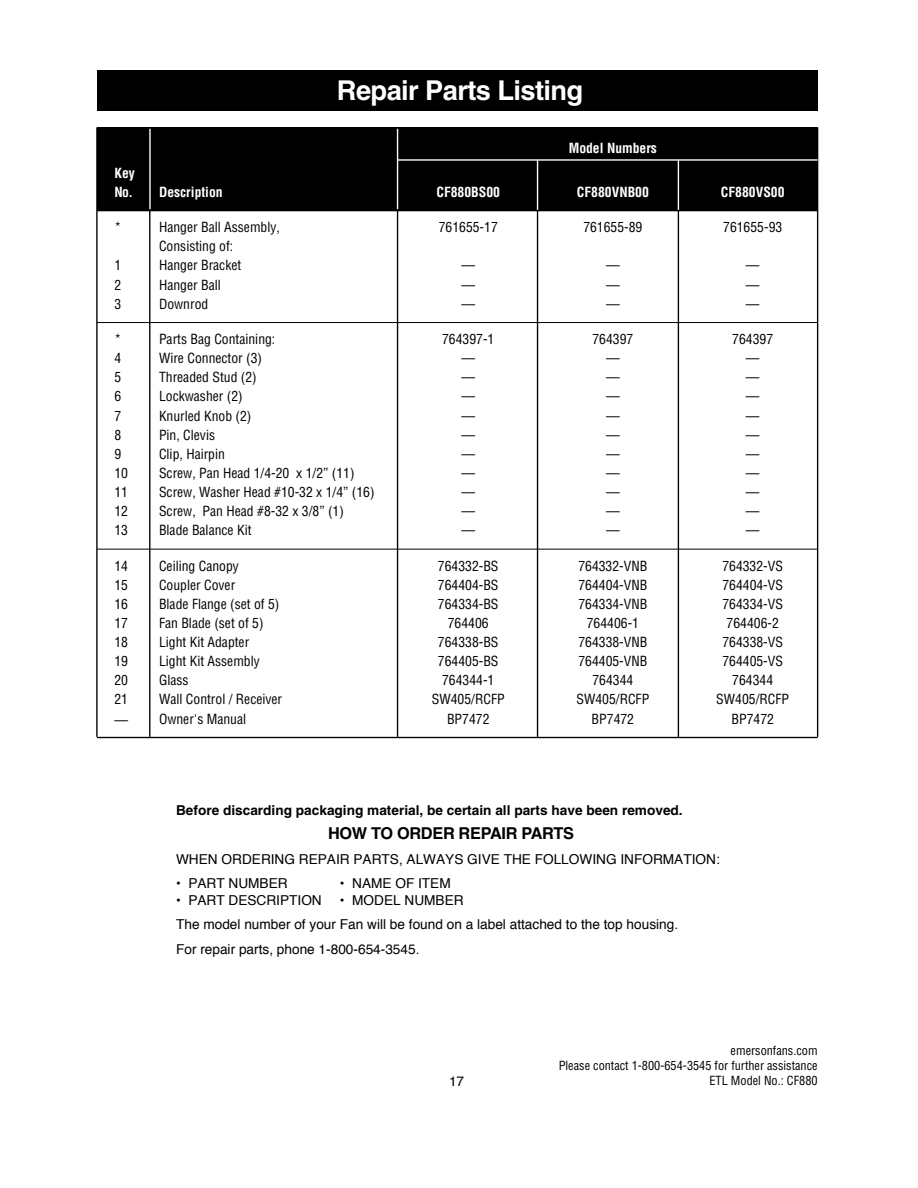
<style>
.page{position:relative;width:918px;height:1188px;background:#fff}
.page>*{position:absolute;margin:0;border:0;box-sizing:border-box;transform-origin:0 0}
.t1{font:700 27.3px "Helvetica";letter-spacing:-.02em;color:#fff}
.t2{font:700 16.35px "Helvetica";letter-spacing:-.02em;color:#000}
.t3{font:condensed 13.65px "Helvetica";color:#000}
.t4{font:13.65px/24.6px "Helvetica";color:#000}
.t5{font:700 13.65px "Helvetica";color:#000}
.t6{font:700 condensed 13.65px/19px "Helvetica";color:#fff}
.t7{font:condensed 12.3px/15px "Helvetica";color:#000;text-align:right}
</style>
<div class="page">
<div style="left:97px;top:127px;width:721px;height:83px;background:#000"></div>
<div style="left:97px;top:70px;width:721px;height:41px;background:#000"></div>
<hr style="left:397px;top:127px;width:1px;height:610px;background:#000">
<hr style="left:537px;top:160px;width:1px;height:577px;background:#000">
<hr style="left:678px;top:160px;width:1px;height:577px;background:#000">
<hr style="left:149px;top:127px;width:1px;height:610px;background:#000">
<hr style="left:96px;top:127px;width:2px;height:610px;background:#000">
<hr style="left:817px;top:127px;width:1px;height:610px;background:#000">
<hr style="left:398px;top:159px;width:420px;height:2px;background:#fff">
<hr style="left:149px;top:129px;width:2px;height:80px;background:#fff">
<hr style="left:397px;top:129px;width:1px;height:80px;background:#fff">
<hr style="left:537px;top:160px;width:1px;height:50px;background:#fff">
<hr style="left:678px;top:160px;width:1px;height:50px;background:#fff">
<hr style="left:97px;top:210px;width:721px;height:1px;background:#000">
<hr style="left:97px;top:322px;width:721px;height:1px;background:#000">
<hr style="left:97px;top:549px;width:721px;height:1px;background:#000">
<hr style="left:97px;top:737px;width:721px;height:1px;background:#000">
<h1 class="t1" style="left:337px;top:80px;width:248px">Repair Parts Listing</h1>
<p class="t6" style="left:114px;top:164px;width:110px">Key<br>No. Description</p>
<p class="t6" style="left:569px;top:140px;width:90px">Model Numbers</p>
<p class="t6" style="left:436px;top:183px;width:65px">CF880BS00</p>
<p class="t6" style="left:577px;top:183px;width:74px">CF880VNB00</p>
<p class="t6" style="left:721px;top:183px;width:65px">CF880VS00</p>
<p class="t3" style="left:114px;top:222px;width:8px">*</p>
<p class="t3" style="left:159px;top:222px;width:122px">Hanger Ball Assembly,</p>
<p class="t3" style="left:439px;top:222px;width:61px">761655-17</p>
<p class="t3" style="left:583px;top:222px;width:61px">761655-89</p>
<p class="t3" style="left:723px;top:222px;width:61px">761655-93</p>
<p class="t3" style="left:159px;top:241px;width:76px">Consisting of:</p>
<p class="t3" style="left:114px;top:260px;width:8px">1</p>
<p class="t3" style="left:159px;top:260px;width:84px">Hanger Bracket</p>
<p class="t3" style="left:461px;top:260px;width:15px">—</p>
<p class="t3" style="left:606px;top:260px;width:15px">—</p>
<p class="t3" style="left:746px;top:260px;width:15px">—</p>
<p class="t3" style="left:114px;top:279px;width:8px">2</p>
<p class="t3" style="left:159px;top:279px;width:63px">Hanger Ball</p>
<p class="t3" style="left:461px;top:279px;width:15px">—</p>
<p class="t3" style="left:606px;top:279px;width:15px">—</p>
<p class="t3" style="left:746px;top:279px;width:15px">—</p>
<p class="t3" style="left:114px;top:298px;width:8px">3</p>
<p class="t3" style="left:159px;top:298px;width:51px">Downrod</p>
<p class="t3" style="left:461px;top:298px;width:15px">—</p>
<p class="t3" style="left:606px;top:298px;width:15px">—</p>
<p class="t3" style="left:746px;top:298px;width:15px">—</p>
<p class="t3" style="left:114px;top:334px;width:8px">*</p>
<p class="t3" style="left:159px;top:334px;width:118px">Parts Bag Containing:</p>
<p class="t3" style="left:442px;top:334px;width:54px">764397-1</p>
<p class="t3" style="left:592px;top:334px;width:42px">764397</p>
<p class="t3" style="left:732px;top:334px;width:42px">764397</p>
<p class="t3" style="left:114px;top:353px;width:8px">4</p>
<p class="t3" style="left:159px;top:353px;width:105px">Wire Connector (3)</p>
<p class="t3" style="left:461px;top:353px;width:15px">—</p>
<p class="t3" style="left:606px;top:353px;width:15px">—</p>
<p class="t3" style="left:746px;top:353px;width:15px">—</p>
<p class="t3" style="left:114px;top:372px;width:8px">5</p>
<p class="t3" style="left:159px;top:372px;width:99px">Threaded Stud (2)</p>
<p class="t3" style="left:461px;top:372px;width:15px">—</p>
<p class="t3" style="left:606px;top:372px;width:15px">—</p>
<p class="t3" style="left:746px;top:372px;width:15px">—</p>
<p class="t3" style="left:114px;top:391px;width:8px">6</p>
<p class="t3" style="left:159px;top:391px;width:85px">Lockwasher (2)</p>
<p class="t3" style="left:461px;top:391px;width:15px">—</p>
<p class="t3" style="left:606px;top:391px;width:15px">—</p>
<p class="t3" style="left:746px;top:391px;width:15px">—</p>
<p class="t3" style="left:114px;top:410px;width:8px">7</p>
<p class="t3" style="left:159px;top:410px;width:94px">Knurled Knob (2)</p>
<p class="t3" style="left:461px;top:410px;width:15px">—</p>
<p class="t3" style="left:606px;top:410px;width:15px">—</p>
<p class="t3" style="left:746px;top:410px;width:15px">—</p>
<p class="t3" style="left:114px;top:429px;width:8px">8</p>
<p class="t3" style="left:159px;top:429px;width:58px">Pin, Clevis</p>
<p class="t3" style="left:461px;top:429px;width:15px">—</p>
<p class="t3" style="left:606px;top:429px;width:15px">—</p>
<p class="t3" style="left:746px;top:429px;width:15px">—</p>
<p class="t3" style="left:114px;top:449px;width:8px">9</p>
<p class="t3" style="left:159px;top:449px;width:67px">Clip, Hairpin</p>
<p class="t3" style="left:461px;top:449px;width:15px">—</p>
<p class="t3" style="left:606px;top:449px;width:15px">—</p>
<p class="t3" style="left:746px;top:449px;width:15px">—</p>
<p class="t3" style="left:114px;top:468px;width:15px">10</p>
<p class="t3" style="left:159px;top:468px;width:197px">Screw, Pan Head 1/4-20 x 1/2” (11)</p>
<p class="t3" style="left:461px;top:468px;width:15px">—</p>
<p class="t3" style="left:606px;top:468px;width:15px">—</p>
<p class="t3" style="left:746px;top:468px;width:15px">—</p>
<p class="t3" style="left:114px;top:487px;width:15px">11</p>
<p class="t3" style="left:159px;top:487px;width:217px">Screw, Washer Head #10-32 x 1/4” (16)</p>
<p class="t3" style="left:461px;top:487px;width:15px">—</p>
<p class="t3" style="left:606px;top:487px;width:15px">—</p>
<p class="t3" style="left:746px;top:487px;width:15px">—</p>
<p class="t3" style="left:114px;top:506px;width:15px">12</p>
<p class="t3" style="left:159px;top:506px;width:186px">Screw, Pan Head #8-32 x 3/8” (1)</p>
<p class="t3" style="left:461px;top:506px;width:15px">—</p>
<p class="t3" style="left:606px;top:506px;width:15px">—</p>
<p class="t3" style="left:746px;top:506px;width:15px">—</p>
<p class="t3" style="left:114px;top:525px;width:15px">13</p>
<p class="t3" style="left:159px;top:525px;width:94px">Blade Balance Kit</p>
<p class="t3" style="left:461px;top:525px;width:15px">—</p>
<p class="t3" style="left:606px;top:525px;width:15px">—</p>
<p class="t3" style="left:746px;top:525px;width:15px">—</p>
<p class="t3" style="left:114px;top:560px;width:15px">14</p>
<p class="t3" style="left:159px;top:560px;width:81px">Ceiling Canopy</p>
<p class="t3" style="left:438px;top:560px;width:62px">764332-BS</p>
<p class="t3" style="left:578px;top:560px;width:71px">764332-VNB</p>
<p class="t3" style="left:722px;top:560px;width:62px">764332-VS</p>
<p class="t3" style="left:114px;top:580px;width:15px">15</p>
<p class="t3" style="left:159px;top:580px;width:78px">Coupler Cover</p>
<p class="t3" style="left:438px;top:580px;width:62px">764404-BS</p>
<p class="t3" style="left:578px;top:580px;width:71px">764404-VNB</p>
<p class="t3" style="left:722px;top:580px;width:62px">764404-VS</p>
<p class="t3" style="left:114px;top:599px;width:15px">16</p>
<p class="t3" style="left:159px;top:599px;width:122px">Blade Flange (set of 5)</p>
<p class="t3" style="left:438px;top:599px;width:62px">764334-BS</p>
<p class="t3" style="left:578px;top:599px;width:71px">764334-VNB</p>
<p class="t3" style="left:722px;top:599px;width:62px">764334-VS</p>
<p class="t3" style="left:114px;top:618px;width:15px">17</p>
<p class="t3" style="left:159px;top:618px;width:106px">Fan Blade (set of 5)</p>
<p class="t3" style="left:448px;top:618px;width:42px">764406</p>
<p class="t3" style="left:587px;top:618px;width:54px">764406-1</p>
<p class="t3" style="left:727px;top:618px;width:54px">764406-2</p>
<p class="t3" style="left:114px;top:637px;width:15px">18</p>
<p class="t3" style="left:159px;top:637px;width:92px">Light Kit Adapter</p>
<p class="t3" style="left:438px;top:637px;width:62px">764338-BS</p>
<p class="t3" style="left:578px;top:637px;width:71px">764338-VNB</p>
<p class="t3" style="left:722px;top:637px;width:62px">764338-VS</p>
<p class="t3" style="left:114px;top:656px;width:15px">19</p>
<p class="t3" style="left:159px;top:656px;width:102px">Light Kit Assembly</p>
<p class="t3" style="left:438px;top:656px;width:62px">764405-BS</p>
<p class="t3" style="left:578px;top:656px;width:71px">764405-VNB</p>
<p class="t3" style="left:722px;top:656px;width:62px">764405-VS</p>
<p class="t3" style="left:114px;top:675px;width:15px">20</p>
<p class="t3" style="left:159px;top:675px;width:31px">Glass</p>
<p class="t3" style="left:442px;top:675px;width:54px">764344-1</p>
<p class="t3" style="left:592px;top:675px;width:42px">764344</p>
<p class="t3" style="left:732px;top:675px;width:42px">764344</p>
<p class="t3" style="left:114px;top:694px;width:15px">21</p>
<p class="t3" style="left:159px;top:694px;width:125px">Wall Control / Receiver</p>
<p class="t3" style="left:432px;top:694px;width:74px">SW405/RCFP</p>
<p class="t3" style="left:576px;top:694px;width:74px">SW405/RCFP</p>
<p class="t3" style="left:716px;top:694px;width:74px">SW405/RCFP</p>
<p class="t3" style="left:114px;top:713px;width:133px">— Owner's Manual</p>
<p class="t3" style="left:447px;top:713px;width:44px">BP7472</p>
<p class="t3" style="left:592px;top:713px;width:44px">BP7472</p>
<p class="t3" style="left:732px;top:713px;width:44px">BP7472</p>
<p class="t5" style="left:176px;top:805px;width:508px">Before discarding packaging material, be certain all parts have been removed.</p>
<p class="t2" style="left:328px;top:827px;width:248px">HOW TO ORDER REPAIR PARTS</p>
<p class="t4" style="left:176px;top:848px;width:545px">WHEN ORDERING REPAIR PARTS, ALWAYS GIVE THE FOLLOWING INFORMATION:</p>
<p class="t4" style="left:176px;top:872px;width:113px">• PART NUMBER</p>
<p class="t4" style="left:340px;top:872px;width:112px">• NAME OF ITEM</p>
<p class="t4" style="left:176px;top:889px;width:147px">• PART DESCRIPTION</p>
<p class="t4" style="left:176px;top:889px;width:504px;text-indent:164px">• MODEL NUMBER<br>The model number of your Fan will be found on a label attached to the top housing.<br>For repair parts, phone 1-800-654-3545.</p>
<p class="t4" style="left:449px;top:1070px;width:17px">17</p>
<p class="t7" style="left:559px;top:1044px;width:260px">emersonfans.com<br>Please contact 1-800-654-3545 for further assistance<br>ETL Model No.: CF880</p>
</div>
